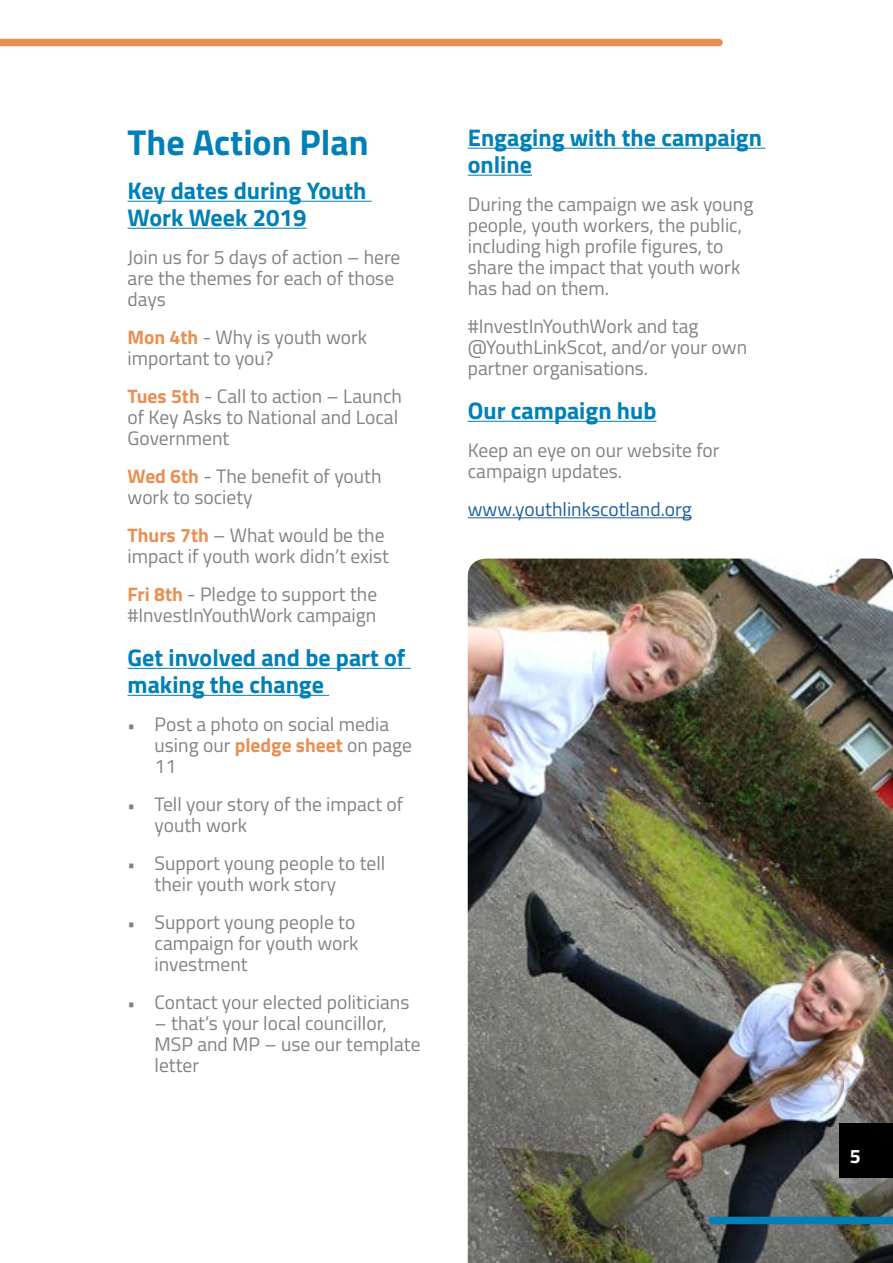
<style>
.page{position:relative;width:893px;height:1263px;background:#fff}
.page>*{position:absolute;margin:0;border:0;box-sizing:border-box;transform-origin:0 0}
.t1{font:700 36px "Titillium";color:#0080b7}
.t2{font:700 24px/27px "Titillium";color:#0080b7}
.t3{font:19.5px/21px "Titillium";color:#808285}
.t4{font:19.5px "Titillium";color:#215e9e}
.t5{font:700 19.5px "Titillium";color:#fff}
.s1{font-weight:700;color:#e89053}
.s2{font-size:16.5px}
</style>
<div class="page">
<img style="left:468px;top:558px;width:425px;height:705px">
<div style="left:839px;top:1123px;width:54px;height:54px;background:#000"></div>
<div style="left:0;top:39px;width:719px;height:7px;background:#e89053"></div>
<div style="left:712px;top:1217px;width:181px;height:7px;background:#0080b7"></div>
<hr style="left:128px;top:201px;width:244px;height:1px;background:#0080b7">
<hr style="left:128px;top:228px;width:179px;height:1px;background:#0080b7">
<hr style="left:128px;top:668px;width:283px;height:1px;background:#0080b7">
<hr style="left:128px;top:695px;width:201px;height:1px;background:#0080b7">
<hr style="left:468px;top:148px;width:297px;height:1px;background:#0080b7">
<hr style="left:468px;top:175px;width:64px;height:1px;background:#0080b7">
<hr style="left:468px;top:421px;width:188px;height:1px;background:#0080b7">
<hr style="left:468px;top:517px;width:224px;height:1px;background:#215e9e">
<h1 class="t1" style="left:128px;top:114px;width:243px">The Action Plan</h1>
<p class="t2" style="left:128px;top:175px;width:240px">Key dates during Youth<br>Work Week 2019</p>
<p class="t3" style="left:128px;top:245px;width:274px">Join us for 5 days of action – here are the themes for each of those days</p>
<p class="t3" style="left:128px;top:325px;width:241px"><span class="s1">Mon 4th</span> - Why is youth work important to you?</p>
<p class="t3" style="left:128px;top:384px;width:276px"><span class="s1">Tues 5th</span> - Call to action – Launch of Key Asks to National and Local<br>Government</p>
<p class="t3" style="left:128px;top:464px;width:256px"><span class="s1">Wed 6th</span> - The benefit of youth work to society</p>
<p class="t3" style="left:128px;top:523px;width:263px"><span class="s1">Thurs 7th</span> – What would be the impact if youth work didn’t exist</p>
<p class="t3" style="left:128px;top:582px;width:251px"><span class="s1">Fri 8th</span> - Pledge to support the #InvestInYouthWork campaign</p>
<p class="t2" style="left:128px;top:642px;width:279px">Get involved and be part of making the change</p>
<p class="t3" style="left:155px;top:712px;width:259px;text-indent:-27px"><span class="s2">•</span> Post a photo on social media using our <span class="s1">pledge sheet</span> on page<br>11</p>
<p class="t3" style="left:155px;top:792px;width:250px;text-indent:-27px"><span class="s2">•</span> Tell your story of the impact of youth work</p>
<p class="t3" style="left:155px;top:851px;width:232px;text-indent:-27px"><span class="s2">•</span> Support young people to tell their youth work story</p>
<p class="t3" style="left:155px;top:910px;width:205px;text-indent:-27px"><span class="s2">•</span> Support young people to campaign for youth work investment</p>
<p class="t3" style="left:128px;top:990px;width:283px"><span class="s2">•</span> Contact your elected politicians</p>
<p class="t3" style="left:155px;top:1011px;width:267px">– that’s your local councillor,<br>MSP and MP – use our template letter</p>
<p class="t2" style="left:468px;top:122px;width:296px">Engaging with the campaign online</p>
<p class="t3" style="left:468px;top:192px;width:287px">During the campaign we ask young people, youth workers, the public, including high profile figures, to share the impact that youth work has had on them.</p>
<p class="t3" style="left:468px;top:314px;width:281px">#InvestInYouthWork and tag @YouthLinkScot, and/or your own partner organisations.</p>
<p class="t2" style="left:468px;top:395px;width:190px">Our campaign hub</p>
<p class="t3" style="left:468px;top:438px;width:253px">Keep an eye on our website for campaign updates.</p>
<p class="t4" style="left:468px;top:494px;width:226px">www.youthlinkscotland.org</p>
<p class="t5" style="left:850px;top:1142px;width:12px">5</p>
</div>
